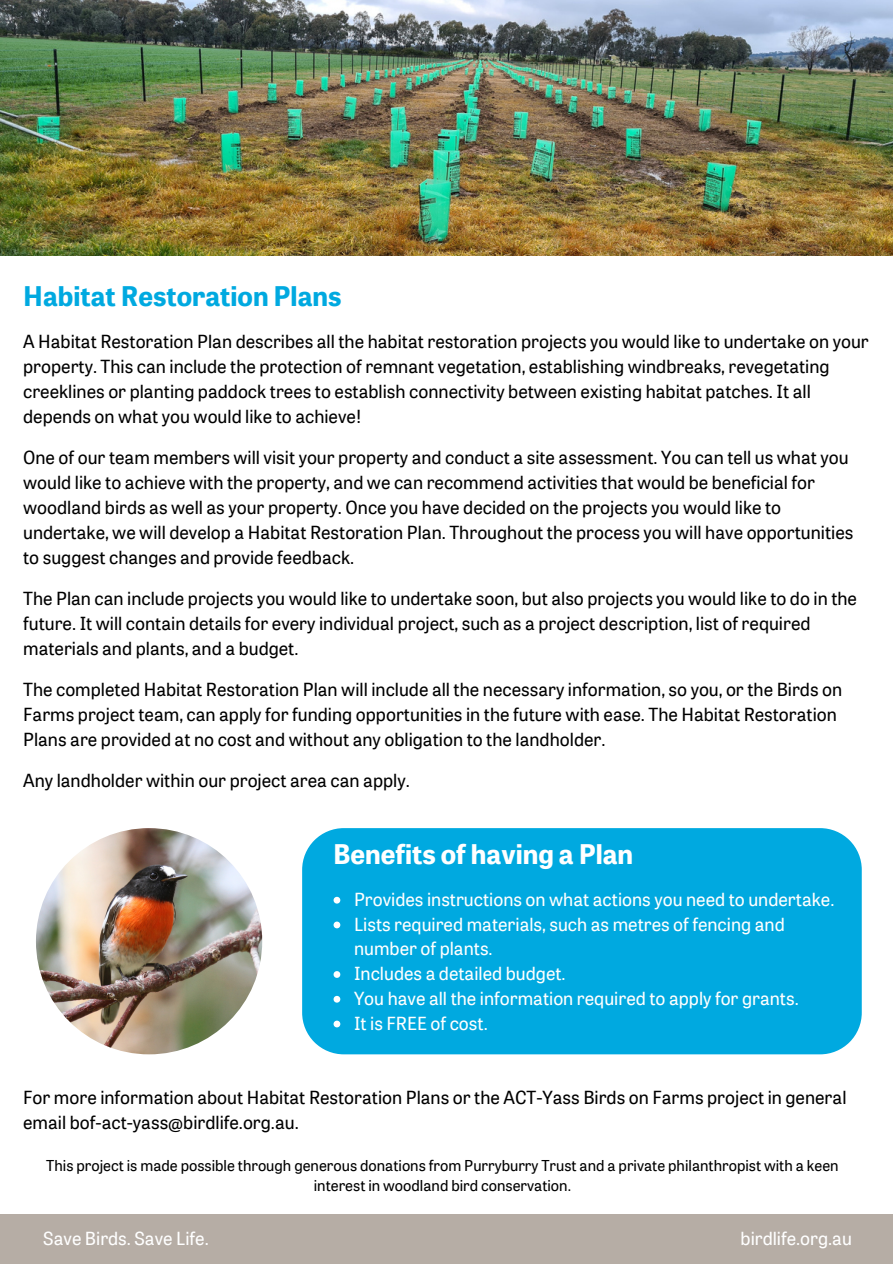
<style>
.page{position:relative;width:893px;height:1264px;background:#fff}
.page>*{position:absolute;margin:0;border:0;box-sizing:border-box;transform-origin:0 0}
.t1{font:700 27px "Tablet Gothic";color:#00a9e0}
.t2{font:700 27px "Tablet Gothic";color:#fff}
.t3{font:18px/25px "Tablet Gothic";color:#000}
.t4{font:18px/24.8px "Tablet Gothic";color:#fff}
.t5{font:15px/20.2px "Tablet Gothic";color:#000;text-align:center}
</style>
<div class="page">
<img style="left:0;top:0;width:892px;height:255px">
<img style="left:36px;top:828px;width:226px;height:226px;border-radius:50%">
<div style="left:302px;top:828px;width:559px;height:226px;background:#00a9e0"></div>
<svg style="left:333px;top:896px;width:7px;height:7px"></svg>
<svg style="left:333px;top:921px;width:7px;height:7px"></svg>
<svg style="left:333px;top:971px;width:7px;height:6px"></svg>
<svg style="left:333px;top:995px;width:7px;height:7px"></svg>
<svg style="left:333px;top:1020px;width:7px;height:7px"></svg>
<div style="left:0;top:1213px;width:892px;height:50px;background:#b6ada5"></div>
<p class="t1" style="left:23px;top:277px;width:320px">Habitat Restoration Plans</p>
<h1 class="t3" style="left:23px;top:328px;width:847px">A Habitat Restoration Plan describes all the habitat restoration projects you would like to undertake on your property. This can include the protection of remnant vegetation, establishing windbreaks, revegetating creeklines or planting paddock trees to establish connectivity between existing habitat patches. It all depends on what you would like to achieve!</h1>
<h2 class="t3" style="left:23px;top:444px;width:831px">One of our team members will visit your property and conduct a site assessment. You can tell us what you would like to achieve with the property, and we can recommend activities that would be beneficial for woodland birds as well as your property. Once you have decided on the projects you would like to undertake, we will develop a Habitat Restoration Plan. Throughout the process you will have opportunities to suggest changes and provide feedback.</h2>
<h2 class="t3" style="left:23px;top:585px;width:835px">The Plan can include projects you would like to undertake soon, but also projects you would like to do in the future. It will contain details for every individual project, such as a project description, list of required materials and plants, and a budget.</h2>
<h2 class="t3" style="left:23px;top:676px;width:820px">The completed Habitat Restoration Plan will include all the necessary information, so you, or the Birds on<br>Farms project team, can apply for funding opportunities in the future with ease. The Habitat Restoration<br>Plans are provided at no cost and without any obligation to the landholder.</h2>
<h2 class="t3" style="left:23px;top:767px;width:388px">Any landholder within our project area can apply.</h2>
<h2 class="t2" style="left:333px;top:835px;width:301px">Benefits of having a Plan</h2>
<p class="t4" style="left:354px;top:886px;width:482px">Provides instructions on what actions you need to undertake.</p>
<p class="t4" style="left:354px;top:911px;width:432px">Lists required materials, such as metres of fencing and number of plants.</p>
<p class="t4" style="left:354px;top:960px;width:213px">Includes a detailed budget.</p>
<p class="t4" style="left:354px;top:985px;width:446px">You have all the information required to apply for grants.</p>
<p class="t4" style="left:354px;top:1010px;width:135px">It is FREE of cost.</p>
<h1 class="t3" style="left:23px;top:1085px;width:824px">For more information about Habitat Restoration Plans or the ACT-Yass Birds on Farms project in general email bof-act-yass@birdlife.org.au.</h1>
<p class="t5" style="left:46px;top:1155px;width:793px">This project is made possible through generous donations from Purryburry Trust and a private philanthropist with a keen interest in woodland bird conservation.</p>
<h2 class="t4" style="left:43px;top:1226px;width:167px">Save Birds. Save Life.</h2>
<h2 class="t4" style="left:740px;top:1226px;width:113px">birdlife.org.au</h2>
</div>
